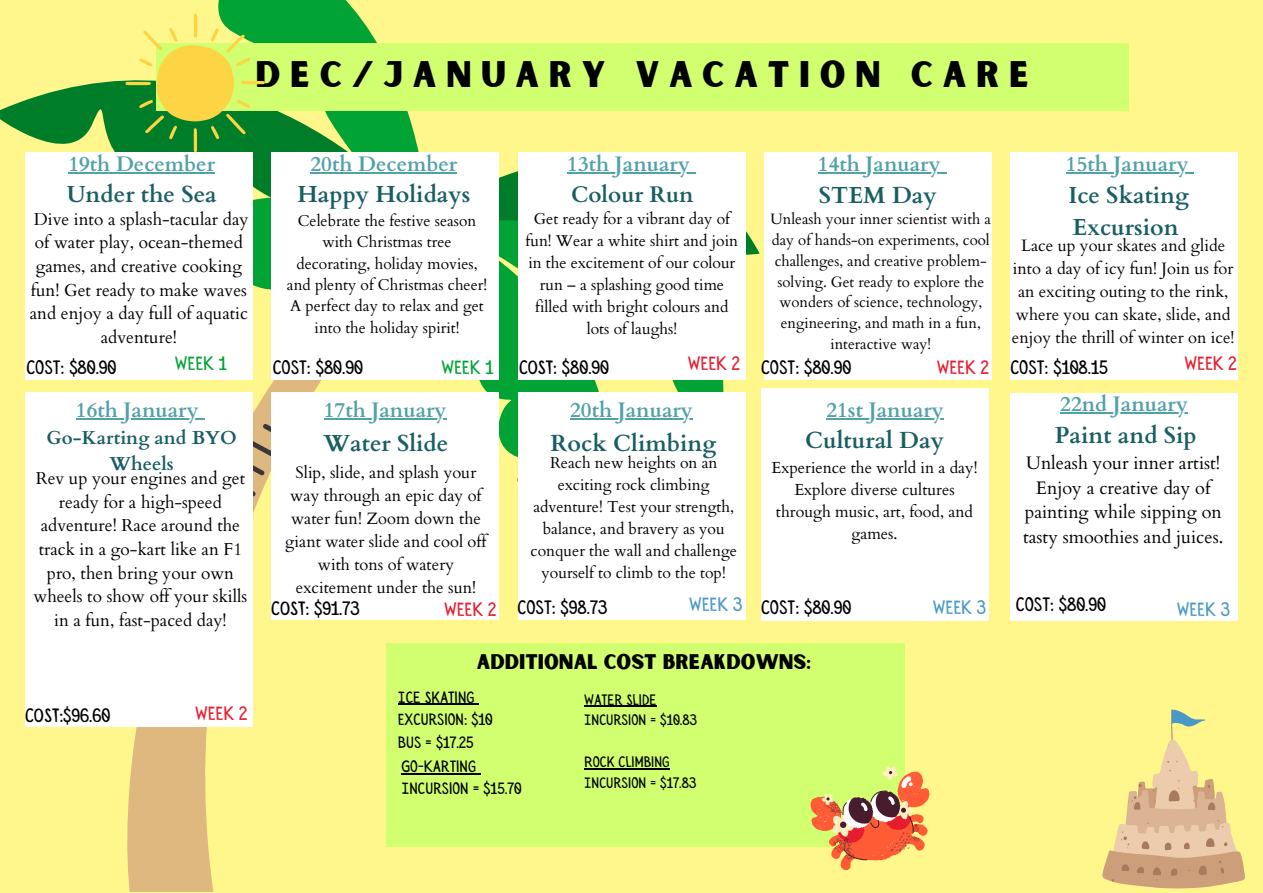
<style>
.page{position:relative;width:1263px;height:893px;background:#fff78b}
.page>*{position:absolute;margin:0;border:0;box-sizing:border-box;transform-origin:0 0}
.t1{font:35.33px "Sunborn Sans One";letter-spacing:.275em;color:#000}
.t2{font:700 23.25px/32.1px "Cardo";color:#195e64}
.t3{font:700 22.5px "Cardo";color:#195e64}
.t4{font:700 21px "Cardo";color:#51a1a8}
.t5{font:20.25px "Sunborn Sans One";color:#000}
.t6{font:19.5px "Sensa Wild Fill";color:#000}
.t7{font:19.5px "Sensa Wild Fill";color:#e61d2e}
.t8{font:19.5px "Sensa Wild Fill";color:#4999c8}
.t9{font:19.5px "Sensa Wild Fill";color:#00a334}
.t10{font:700 18.75px/25.9px "Cardo";color:#195e64;text-align:center}
.t11{font:18.08px/24.8px "Cardo";color:#000;text-align:center}
.t12{font:17.25px/23.6px "Cardo";color:#000;text-align:center}
.t13{font:16.5px/23.1px "Cardo";color:#000;text-align:center}
.t14{font:16.42px/22.5px "Sensa Wild Fill";color:#000}
.t15{font:16.05px/22px "Cardo";color:#000;text-align:center}
.t16{font:15.75px/21.9px "Cardo";color:#000;text-align:center}
.t17{font:15.6px/21.4px "Cardo";color:#000;text-align:center}
.t18{font:15.23px/20.9px "Sensa Wild Fill";color:#000}
.t19{font:15px/20.9px "Cardo";color:#000;text-align:center}
</style>
<div class="page">
<svg style="left:127px;top:380px;width:273px;height:512px"></svg>
<svg style="left:253px;top:240px;width:18px;height:50px"></svg>
<svg style="left:499px;top:175px;width:269px;height:270px"></svg>
<svg style="left:479px;top:213px;width:255px;height:269px;fill:#00a334"></svg>
<svg style="left:0;top:0;width:419px;height:240px"></svg>
<svg style="left:253px;top:424px;width:18px;height:90px"></svg>
<div style="left:156px;top:43px;width:973px;height:68px;background:#d1ff70"></div>
<div style="left:518px;top:152px;width:227px;height:228px;background:#fff"></div>
<div style="left:271px;top:152px;width:228px;height:228px;background:#fff"></div>
<div style="left:25px;top:152px;width:228px;height:228px;background:#fff"></div>
<div style="left:764px;top:152px;width:228px;height:228px;background:#fff"></div>
<div style="left:1010px;top:152px;width:228px;height:228px;background:#fff"></div>
<div style="left:518px;top:392px;width:227px;height:228px;background:#fff"></div>
<div style="left:271px;top:392px;width:228px;height:228px;background:#fff"></div>
<div style="left:25px;top:392px;width:228px;height:335px;background:#fff"></div>
<div style="left:761px;top:389px;width:228px;height:232px;background:#fff"></div>
<div style="left:1010px;top:393px;width:228px;height:228px;background:#fff"></div>
<div style="left:386px;top:643px;width:518px;height:203px;background:#d1ff70"></div>
<svg style="left:806px;top:764px;width:124px;height:106px"></svg>
<svg style="left:125px;top:13px;width:140px;height:139px"></svg>
<hr style="left:567px;top:172px;width:123px;height:2px;background:#51a1a8">
<svg style="left:690px;top:172px;width:6px;height:2px"></svg>
<hr style="left:68px;top:172px;width:147px;height:2px;background:#51a1a8">
<hr style="left:818px;top:172px;width:123px;height:2px;background:#51a1a8">
<hr style="left:1066px;top:172px;width:122px;height:2px;background:#51a1a8">
<svg style="left:1188px;top:172px;width:6px;height:2px"></svg>
<hr style="left:570px;top:418px;width:123px;height:2px;background:#51a1a8">
<hr style="left:324px;top:418px;width:122px;height:2px;background:#51a1a8">
<hr style="left:76px;top:418px;width:123px;height:2px;background:#51a1a8">
<hr style="left:826px;top:418px;width:118px;height:2px;background:#51a1a8">
<hr style="left:1060px;top:412px;width:128px;height:2px;background:#51a1a8">
<hr style="left:310px;top:172px;width:147px;height:2px;background:#51a1a8">
<hr style="left:398px;top:704px;width:77px;height:1px;background:#000">
<hr style="left:584px;top:705px;width:72px;height:2px;background:#000">
<hr style="left:584px;top:768px;width:86px;height:1px;background:#000">
<hr style="left:401px;top:773px;width:75px;height:1px;background:#000">
<svg style="left:1102px;top:709px;width:143px;height:179px"></svg>
<p class="t1" style="left:255px;top:52px;width:775px">DEC/JANUARY VACATION CARE</p>
<h2 class="t4" style="left:68px;top:150px;width:148px">19th December</h2>
<p class="t4" style="left:567px;top:150px;width:124px">13th January</p>
<h2 class="t4" style="left:818px;top:150px;width:124px">14th January</h2>
<h5 class="t4" style="left:1066px;top:150px;width:124px">15th January</h5>
<h3 class="t4" style="left:310px;top:150px;width:148px">20th December</h3>
<h4 class="t2" style="left:67px;top:178px;width:152px">Under the Sea</h4>
<h2 class="t2" style="left:297px;top:178px;width:174px">Happy Holidays</h2>
<h2 class="t3" style="left:571px;top:179px;width:124px">Colour Run</h2>
<p class="t2" style="left:1068px;top:180px;width:122px">Ice Skating<br>Excursion</p>
<p class="t2" style="left:819px;top:180px;width:119px">STEM Day</p>
<h6 class="t12" style="left:30px;top:208px;width:220px">Dive into a splash-tacular day of water play, ocean-themed games, and creative cooking fun! Get ready to make waves and enjoy a day full of aquatic adventure!</h6>
<h3 class="t16" style="left:526px;top:208px;width:214px">Get ready for a vibrant day of fun! Wear a white shirt and join in the excitement of our colour run – a splashing good time filled with bright colours and lots of laughs!</h3>
<h3 class="t19" style="left:771px;top:209px;width:222px">Unleash your inner scientist with a day of hands-on experiments, cool challenges, and creative problem&shy;solving. Get ready to explore the wonders of science, technology, engineering, and math in a fun, interactive way!</h3>
<h5 class="t17" style="left:287px;top:210px;width:202px">Celebrate the festive season with Christmas tree decorating, holiday movies, and plenty of Christmas cheer!<br>A perfect day to relax and get into the holiday spirit!</h5>
<h2 class="t13" style="left:1012px;top:234px;width:224px">Lace up your skates and glide into a day of icy fun! Join us for an exciting outing to the rink, where you can skate, slide, and enjoy the thrill of winter on ice!</h2>
<h5 class="t9" style="left:175px;top:353px;width:54px">WEEK 1</h5>
<h3 class="t9" style="left:441px;top:357px;width:54px">WEEK 1</h3>
<h2 class="t7" style="left:688px;top:353px;width:54px">WEEK 2</h2>
<h2 class="t7" style="left:937px;top:357px;width:54px">WEEK 2</h2>
<h6 class="t7" style="left:1184px;top:353px;width:54px">WEEK 2</h6>
<p class="t6" style="left:26px;top:357px;width:92px">COST: $80.90</p>
<h3 class="t6" style="left:1010px;top:357px;width:99px">COST: $108.15</h3>
<p class="t6" style="left:273px;top:357px;width:92px">COST: $80.90</p>
<h3 class="t6" style="left:519px;top:357px;width:92px">COST: $80.90</h3>
<h1 class="t6" style="left:761px;top:357px;width:92px">COST: $80.90</h1>
<h2 class="t4" style="left:76px;top:396px;width:124px">16th January</h2>
<h6 class="t4" style="left:324px;top:396px;width:124px">17th January</h6>
<h3 class="t4" style="left:570px;top:396px;width:124px">20th January</h3>
<h6 class="t4" style="left:826px;top:396px;width:119px">21st January</h6>
<h3 class="t4" style="left:1060px;top:390px;width:129px">22nd January</h3>
<h5 class="t10" style="left:47px;top:425px;width:192px">Go-Karting and BYO<br>Wheels</h5>
<h3 class="t2" style="left:324px;top:427px;width:126px">Water Slide</h3>
<h2 class="t2" style="left:550px;top:427px;width:167px">Rock Climbing</h2>
<h2 class="t2" style="left:1055px;top:419px;width:144px">Paint and Sip</h2>
<h3 class="t2" style="left:805px;top:424px;width:140px">Cultural Day</h3>
<h2 class="t15" style="left:771px;top:457px;width:207px">Experience the world in a day!<br>Explore diverse cultures through music, art, food, and games.</h2>
<h2 class="t13" style="left:285px;top:461px;width:203px">Slip, slide, and splash your way through an epic day of water fun! Zoom down the giant water slide and cool off with tons of watery excitement under the sun!</h2>
<h2 class="t16" style="left:530px;top:452px;width:208px">Reach new heights on an exciting rock climbing adventure! Test your strength, balance, and bravery as you conquer the wall and challenge yourself to climb to the top!</h2>
<h5 class="t11" style="left:1023px;top:451px;width:202px">Unleash your inner artist!<br>Enjoy a creative day of painting while sipping on tasty smoothies and juices.</h5>
<h2 class="t12" style="left:34px;top:467px;width:215px">Rev up your engines and get ready for a high-speed adventure! Race around the track in a go-kart like an F1 pro, then bring your own wheels to show off your skills in a fun, fast-paced day!</h2>
<h2 class="t6" style="left:271px;top:597px;width:90px">COST: $91.73</h2>
<h2 class="t6" style="left:518px;top:596px;width:91px">COST: $98.73</h2>
<h2 class="t6" style="left:1016px;top:594px;width:92px">COST: $80.90</h2>
<h3 class="t7" style="left:444px;top:598px;width:54px">WEEK 2</h3>
<h6 class="t8" style="left:689px;top:594px;width:55px">WEEK 3</h6>
<h6 class="t8" style="left:933px;top:596px;width:55px">WEEK 3</h6>
<p class="t8" style="left:1177px;top:599px;width:55px">WEEK 3</p>
<p class="t6" style="left:761px;top:596px;width:92px">COST: $80.90</p>
<h2 class="t6" style="left:25px;top:704px;width:87px">COST:$96.60</h2>
<h5 class="t7" style="left:195px;top:702px;width:54px">WEEK 2</h5>
<h5 class="t5" style="left:477px;top:648px;width:335px">ADDITIONAL COST BREAKDOWNS:</h5>
<h3 class="t18" style="left:584px;top:689px;width:114px">WATER SLIDE<br>INCURSION = $10.83</h3>
<p class="t18" style="left:584px;top:751px;width:87px">ROCK CLIMBING</p>
<h3 class="t18" style="left:584px;top:772px;width:113px">INCURSION = $17.83</h3>
<h2 class="t14" style="left:398px;top:686px;width:96px">ICE SKATING<br>EXCURSION: $10<br>BUS = $17.25</h2>
<h6 class="t14" style="left:401px;top:755px;width:122px">GO-KARTING<br>INCURSION = $15.70</h6>
</div>
